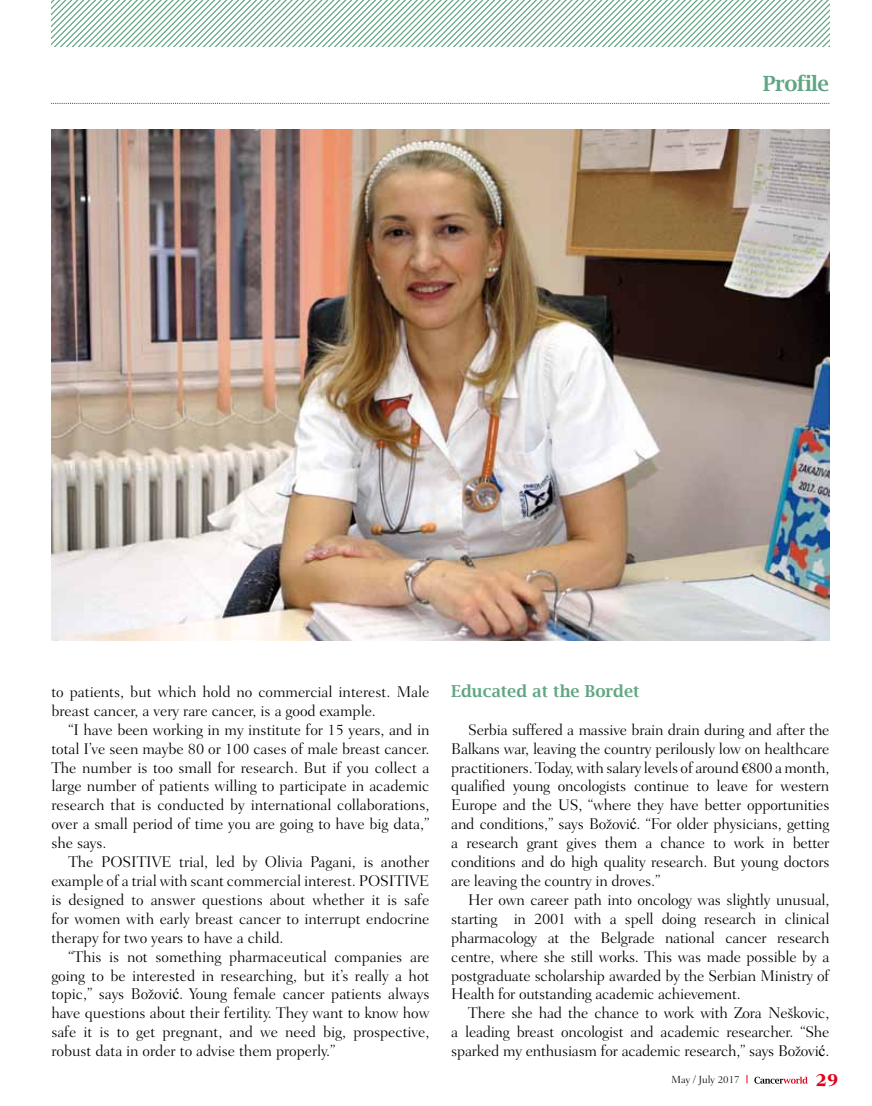
<style>
.page{position:relative;width:872px;height:1106px;background:#fff}
.page>*{position:absolute;margin:0;border:0;box-sizing:border-box;transform-origin:0 0}
.t1{font:600 21px "Lucida Bright";letter-spacing:-.025em;color:#61a684}
.t2{font:800 18px "Fairfield LH";color:#e2001a}
.t3{font:600 16.5px "Lucida Bright";color:#61a684}
.t4{font:300 15.75px/18.9px "Fairfield LH";letter-spacing:-.005em;color:#000;text-align:justify}
.t5{font:300 10.5px "Fairfield LH";color:#000}
.s1{font-family:"Times New Roman";font-weight:400}
.s2{font-family:"Arno Pro";font-weight:400}
</style>
<div class="page">
<svg style="left:754px;top:1076px;width:53px;height:7px"></svg>
<img style="left:51px;top:130px;width:778px;height:510px">
<svg style="left:51px;top:103px;width:778px;height:1px"></svg>
<svg style="left:51px;top:0;width:778px;height:47px"></svg>
<h1 class="t1" style="left:763px;top:71px;width:68px">Profile</h1>
<p class="t4" style="left:51px;top:682px;width:379px">to patients, but which hold no commercial interest. Male breast cancer, a very rare cancer, is a good example.</p>
<p class="t4" style="left:51px;top:720px;width:380px;text-indent:17px">“I have been working in my institute for 15 years, and in total I’ve seen maybe 80 or 100 cases of male breast cancer.<br>The number is too small for research. But if you collect a large number of patients willing to participate in academic research that is conducted by international collaborations, over a small period of time you are going to have big data,” she says.</p>
<p class="t4" style="left:51px;top:852px;width:380px;text-indent:17px">The POSITIVE trial, led by Olivia Pagani, is another example of a trial with scant commercial interest. POSITIVE is designed to answer questions about whether it is safe for women with early breast cancer to interrupt endocrine therapy for two years to have a child.</p>
<p class="t4" style="left:51px;top:947px;width:380px;text-indent:17px">“This is not something pharmaceutical companies are going to be interested in researching, but it’s really a hot topic,” says Božovi<span class="s1">ć</span>. Young female cancer patients always have questions about their fertility. They want to know how safe it is to get pregnant, and we need big, prospective, robust data in order to advise them properly.”</p>
<p class="t3" style="left:451px;top:681px;width:190px">Educated at the Bordet</p>
<p class="t4" style="left:451px;top:720px;width:380px;text-indent:17px">Serbia suffered a massive brain drain during and after the Balkans war, leaving the country perilously low on healthcare practitioners. Today, with salary levels of around <span class="s2">€</span>800 a month, qualified young oncologists continue to leave for western Europe and the US, “where they have better opportunities and conditions,” says Božovi<span class="s1">ć</span>. “For older physicians, getting a research grant gives them a chance to work in better conditions and do high quality research. But young doctors are leaving the country in droves.”</p>
<p class="t4" style="left:451px;top:890px;width:380px;text-indent:17px">Her own career path into oncology was slightly unusual, starting in 2001 with a spell doing research in clinical pharmacology at the Belgrade national cancer research centre, where she still works. This was made possible by a postgraduate scholarship awarded by the Serbian Ministry of Health for outstanding academic achievement.</p>
<p class="t4" style="left:451px;top:1003px;width:380px;text-indent:17px">There she had the chance to work with Zora Neškovic, a leading breast oncologist and academic researcher. “She sparked my enthusiasm for academic research,” says Božovi<span class="s1">ć</span>.</p>
<p class="t5" style="left:671px;top:1073px;width:70px">May / July 2017</p>
<p class="t2" style="left:815px;top:1069px;width:24px">29</p>
</div>
